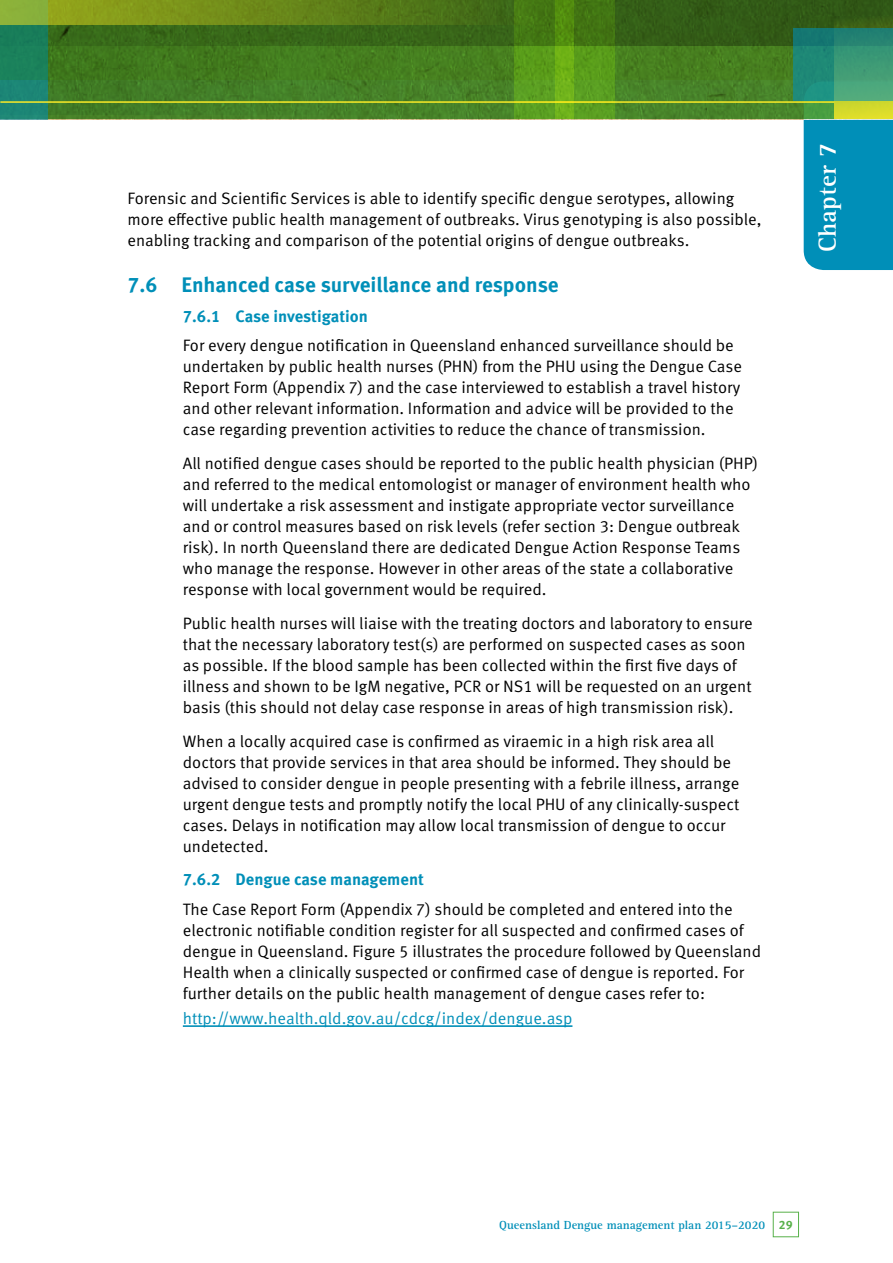
<style>
.page{position:relative;width:893px;height:1263px;background:#fff}
.page>*{position:absolute;margin:0;border:0;box-sizing:border-box;transform-origin:0 0}
.t1{font:700 25.5px "Rotis Serif Std";letter-spacing:.01em;color:#fff}
.t2{font:700 21px "Meta OT";letter-spacing:-.005em;color:#008fb8}
.t3{font:16.5px/21px "Meta OT Norm";color:#000}
.t4{font:16.5px "Meta OT Norm";color:#008fb8}
.t5{font:700 16.5px "Meta OT";color:#008fb8}
.t6{font:700 12.15px "Rotis Serif Std";color:#008fb8}
.s1{font-family:"Meta OT";color:#58b14a}
</style>
<div class="page">
<div style="left:804px;top:119px;width:89px;height:151px;background:#008fb8"></div>
<div style="left:773px;top:1212px;width:26px;height:25px;border:1px solid #58b14a"></div>
<svg style="left:48px;top:80px;width:786px;height:39px;background:#47852b"></svg>
<div style="left:834px;top:0;width:59px;height:119px;background:linear-gradient(to right,#d1d82c,#d9db2b)"></div>
<svg style="left:48px;top:80px;width:683px;height:34px;background:#448027"></svg>
<div style="left:0;top:0;width:48px;height:119px;background:#1c8676"></div>
<svg style="left:0;top:0;width:893px;height:80px;background:#45751e"></svg>
<hr style="left:0;top:101px;width:834px;height:2px;background:#faea27">
<svg style="left:573px;top:0;width:41px;height:119px;background:#528e19"></svg>
<svg style="left:514px;top:0;width:59px;height:119px;background:#599618"></svg>
<svg style="left:794px;top:28px;width:99px;height:73px;background:#2e9077"></svg>
<hr style="left:183px;top:1025px;width:389px;height:2px;background:#008fb8">
<p class="t3" style="left:128px;top:188px;width:636px">Forensic and Scientific Services is able to identify specific dengue serotypes, allowing more effective public health management of outbreaks. Virus genotyping is also possible, enabling tracking and comparison of the potential origins of dengue outbreaks.</p>
<p class="t2" style="left:128px;top:272px;width:433px">7.6 Enhanced case surveillance and response</p>
<p class="t5" style="left:183px;top:306px;width:187px">7.6.1 Case investigation</p>
<p class="t3" style="left:183px;top:335px;width:561px">For every dengue notification in Queensland enhanced surveillance should be undertaken by public health nurses (PHN) from the PHU using the Dengue Case Report Form (Appendix 7) and the case interviewed to establish a travel history and other relevant information. Information and advice will be provided to the case regarding prevention activities to reduce the chance of transmission.</p>
<p class="t3" style="left:183px;top:453px;width:577px">All notified dengue cases should be reported to the public health physician (PHP) and referred to the medical entomologist or manager of environment health who will undertake a risk assessment and instigate appropriate vector surveillance and or control measures based on risk levels (refer section 3: Dengue outbreak risk). In north Queensland there are dedicated Dengue Action Response Teams who manage the response. However in other areas of the state a collaborative response with local government would be required.</p>
<p class="t3" style="left:183px;top:613px;width:571px">Public health nurses will liaise with the treating doctors and laboratory to ensure that the necessary laboratory test(s) are performed on suspected cases as soon as possible. If the blood sample has been collected within the first five days of illness and shown to be IgM negative, PCR or NS1 will be requested on an urgent basis (this should not delay case response in areas of high transmission risk).</p>
<p class="t3" style="left:183px;top:731px;width:558px">When a locally acquired case is confirmed as viraemic in a high risk area all doctors that provide services in that area should be informed. They should be advised to consider dengue in people presenting with a febrile illness, arrange urgent dengue tests and promptly notify the local PHU of any clinically-suspect cases. Delays in notification may allow local transmission of dengue to occur undetected.</p>
<p class="t5" style="left:183px;top:869px;width:243px">7.6.2 Dengue case management</p>
<p class="t3" style="left:183px;top:899px;width:580px">The Case Report Form (Appendix 7) should be completed and entered into the electronic notifiable condition register for all suspected and confirmed cases of dengue in Queensland. Figure 5 illustrates the procedure followed by Queensland Health when a clinically suspected or confirmed case of dengue is reported. For further details on the public health management of dengue cases refer to:</p>
<p class="t4" style="left:183px;top:1008px;width:391px">http://www.health.qld.gov.au/cdcg/index/dengue.asp</p>
<h1 class="t1" style="left:812px;top:252px;width:111px;rotate:-90deg">Chapter 7</h1>
<p class="t6" style="left:499px;top:1217px;width:295px">Queensland Dengue management plan 2015–2020 <span class="s1">29</span></p>
</div>
